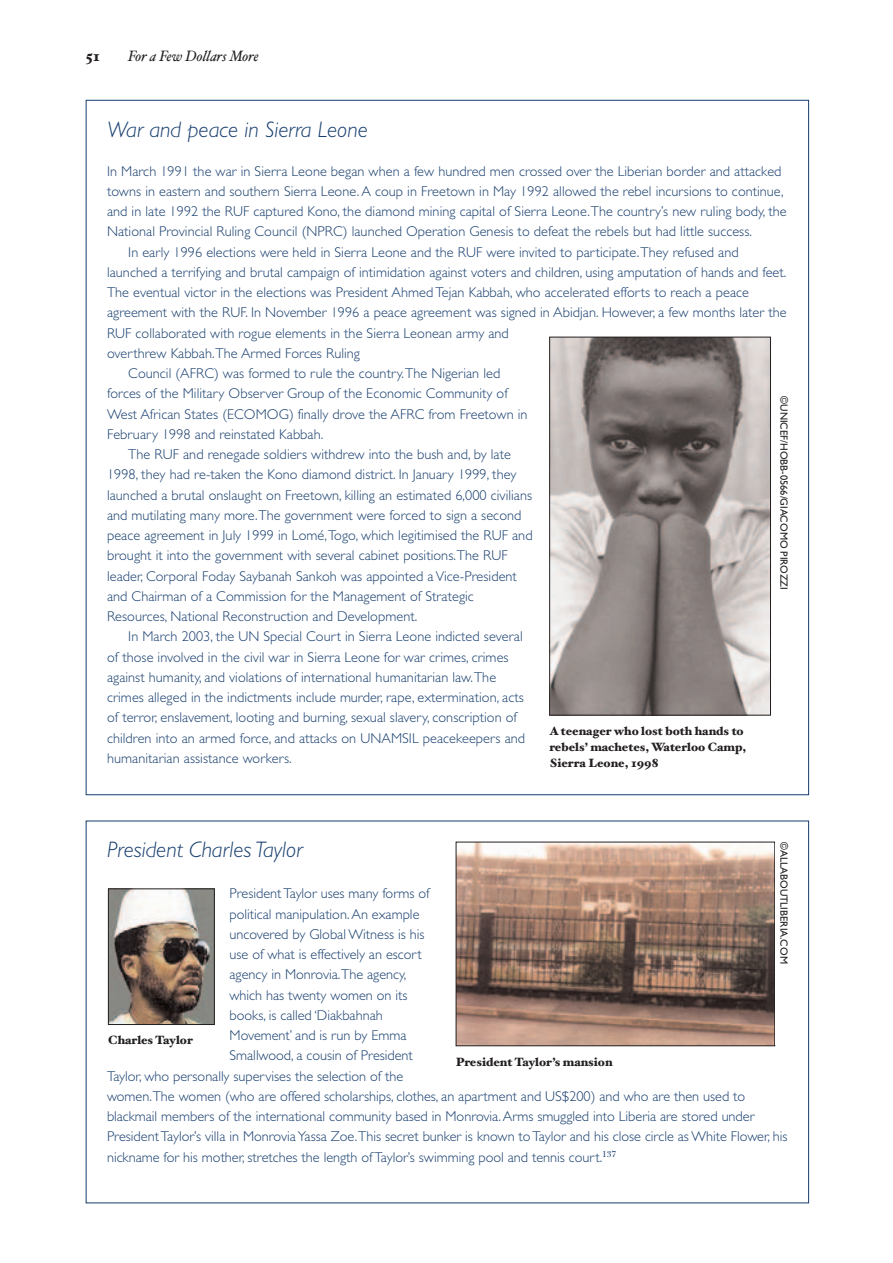
<style>
.page{position:relative;width:893px;height:1263px;background:#fff}
.page>*{position:absolute;margin:0;border:0;box-sizing:border-box;transform-origin:0 0}
.t1{font:italic 300 22.5px "Gill Sans";color:#173e6e}
.t2{font:italic 15px "Hoefler Text";color:#231f20;scale:.95 1}
.t3{font:900 15px "Hoefler Text";color:#231f20;scale:.95 1}
.t4{font:300 14.25px "Gill Sans";letter-spacing:.005em;color:#173e6e}
.t5{font:900 12px/15.8px "Hoefler Text";color:#231f20}
.t6{font:10.5px "Gill Sans";color:#231f20}
</style>
<div class="page">
<img style="left:551px;top:339px;width:217px;height:374px">
<div style="left:549px;top:337px;width:221px;height:378px;border:1px solid #231f20"></div>
<img style="left:110px;top:891px;width:102px;height:132px">
<div style="left:108px;top:889px;width:106px;height:136px;border:1px solid #231f20"></div>
<img style="left:458px;top:844px;width:315px;height:200px">
<div style="left:456px;top:842px;width:319px;height:204px;border:1px solid #231f20"></div>
<p class="t3" style="left:86px;top:50px;width:16px">51</p>
<p class="t2" style="left:128px;top:50px;width:139px">For a Few Dollars More</p>
<h1 class="t1" style="left:107px;top:121px;width:262px">War and peace in Sierra Leone</h1>
<p class="t4" style="left:107px;top:166px;width:676px">In March 1991 the war in Sierra Leone began when a few hundred men crossed over the Liberian border and attacked</p>
<p class="t4" style="left:107px;top:186px;width:678px">towns in eastern and southern Sierra Leone. A coup in Freetown in May 1992 allowed the rebel incursions to continue,</p>
<p class="t4" style="left:107px;top:206px;width:681px">and in late 1992 the RUF captured Kono, the diamond mining capital of Sierra Leone.The country’s new ruling body, the</p>
<p class="t4" style="left:107px;top:227px;width:646px">National Provincial Ruling Council (NPRC) launched Operation Genesis to defeat the rebels but had little success.</p>
<p class="t4" style="left:128px;top:247px;width:612px">In early 1996 elections were held in Sierra Leone and the RUF were invited to participate.They refused and</p>
<p class="t4" style="left:107px;top:267px;width:680px">launched a terrifying and brutal campaign of intimidation against voters and children, using amputation of hands and feet.</p>
<p class="t4" style="left:107px;top:287px;width:643px">The eventual victor in the elections was President Ahmed Tejan Kabbah, who accelerated efforts to reach a peace</p>
<p class="t4" style="left:107px;top:308px;width:681px">agreement with the RUF. In November 1996 a peace agreement was signed in Abidjan. However, a few months later the</p>
<p class="t4" style="left:107px;top:328px;width:403px">RUF collaborated with rogue elements in the Sierra Leonean army and</p>
<p class="t4" style="left:107px;top:348px;width:254px">overthrew Kabbah.The Armed Forces Ruling</p>
<p class="t4" style="left:128px;top:368px;width:373px">Council (AFRC) was formed to rule the country.The Nigerian led</p>
<p class="t4" style="left:107px;top:389px;width:402px">forces of the Military Observer Group of the Economic Community of</p>
<p class="t4" style="left:107px;top:409px;width:422px">West African States (ECOMOG) finally drove the AFRC from Freetown in</p>
<p class="t4" style="left:107px;top:429px;width:218px">February 1998 and reinstated Kabbah.</p>
<p class="t4" style="left:128px;top:449px;width:384px">The RUF and renegade soldiers withdrew into the bush and, by late</p>
<p class="t4" style="left:107px;top:470px;width:411px">1998, they had re-taken the Kono diamond district. In January 1999, they</p>
<p class="t4" style="left:107px;top:490px;width:426px">launched a brutal onslaught on Freetown, killing an estimated 6,000 civilians</p>
<p class="t4" style="left:107px;top:510px;width:416px">and mutilating many more.The government were forced to sign a second</p>
<p class="t4" style="left:107px;top:530px;width:427px">peace agreement in July 1999 in Lomé,Togo, which legitimised the RUF and</p>
<p class="t4" style="left:107px;top:551px;width:402px">brought it into the government with several cabinet positions.The RUF</p>
<p class="t4" style="left:107px;top:571px;width:411px">leader, Corporal Foday Saybanah Sankoh was appointed a Vice-President</p>
<p class="t4" style="left:107px;top:591px;width:368px">and Chairman of a Commission for the Management of Strategic</p>
<p class="t4" style="left:107px;top:611px;width:312px">Resources, National Reconstruction and Development.</p>
<p class="t4" style="left:128px;top:632px;width:396px">In March 2003, the UN Special Court in Sierra Leone indicted several</p>
<p class="t4" style="left:107px;top:652px;width:403px">of those involved in the civil war in Sierra Leone for war crimes, crimes</p>
<p class="t4" style="left:107px;top:672px;width:390px">against humanity, and violations of international humanitarian law.The</p>
<p class="t4" style="left:107px;top:692px;width:418px">crimes alleged in the indictments include murder, rape, extermination, acts</p>
<p class="t4" style="left:107px;top:713px;width:411px">of terror, enslavement, looting and burning, sexual slavery, conscription of</p>
<p class="t4" style="left:107px;top:733px;width:419px">children into an armed force, and attacks on UNAMSIL peacekeepers and</p>
<p class="t4" style="left:107px;top:753px;width:186px">humanitarian assistance workers.</p>
<p class="t6" style="left:787px;top:396px;width:195px;rotate:90deg">©UNICEF/HOBB-0566/GIACOMO PIROZZI</p>
<p class="t5" style="left:549px;top:724px;width:198px">Ateenager who lost both hands to rebelsí machetes, Waterloo Camp,<br>Sierra Leone, 1998</p>
<h1 class="t1" style="left:107px;top:842px;width:197px">President Charles Taylor</h1>
<p class="t4" style="left:229px;top:889px;width:201px">President Taylor uses many forms of</p>
<p class="t4" style="left:229px;top:909px;width:191px">political manipulation.An example</p>
<p class="t4" style="left:229px;top:929px;width:196px">uncovered by Global Witness is his</p>
<p class="t4" style="left:229px;top:950px;width:194px">use of what is effectively an escort</p>
<p class="t4" style="left:229px;top:970px;width:178px">agency in Monrovia.The agency,</p>
<p class="t4" style="left:229px;top:990px;width:179px">which has twenty women on its</p>
<p class="t4" style="left:229px;top:1010px;width:155px">books, is called ‘Diakbahnah</p>
<p class="t4" style="left:229px;top:1031px;width:178px">Movement’ and is run by Emma</p>
<p class="t4" style="left:229px;top:1051px;width:185px">Smallwood, a cousin of President</p>
<p class="t4" style="left:107px;top:1071px;width:298px">Taylor, who personally supervises the selection of the</p>
<p class="t4" style="left:107px;top:1091px;width:639px">women.The women (who are offered scholarships, clothes, an apartment and US$200) and who are then used to</p>
<p class="t4" style="left:107px;top:1112px;width:649px">blackmail members of the international community based in Monrovia.Arms smuggled into Liberia are stored under</p>
<p class="t4" style="left:107px;top:1132px;width:682px">President Taylor’s villa in Monrovia Yassa Zoe.This secret bunker is known to Taylor and his close circle as White Flower, his</p>
<p class="t4" style="left:107px;top:1152px;width:510px">nickname for his mother, stretches the length of Taylor’s swimming pool and tennis court.<sup>137</sup></p>
<p class="t6" style="left:787px;top:842px;width:123px;rotate:90deg">©ALLABOUTLIBERIA.COM</p>
<p class="t5" style="left:108px;top:1034px;width:86px">Charles Taylor</p>
<p class="t5" style="left:456px;top:1055px;width:158px">President Taylorís mansion</p>
</div>
